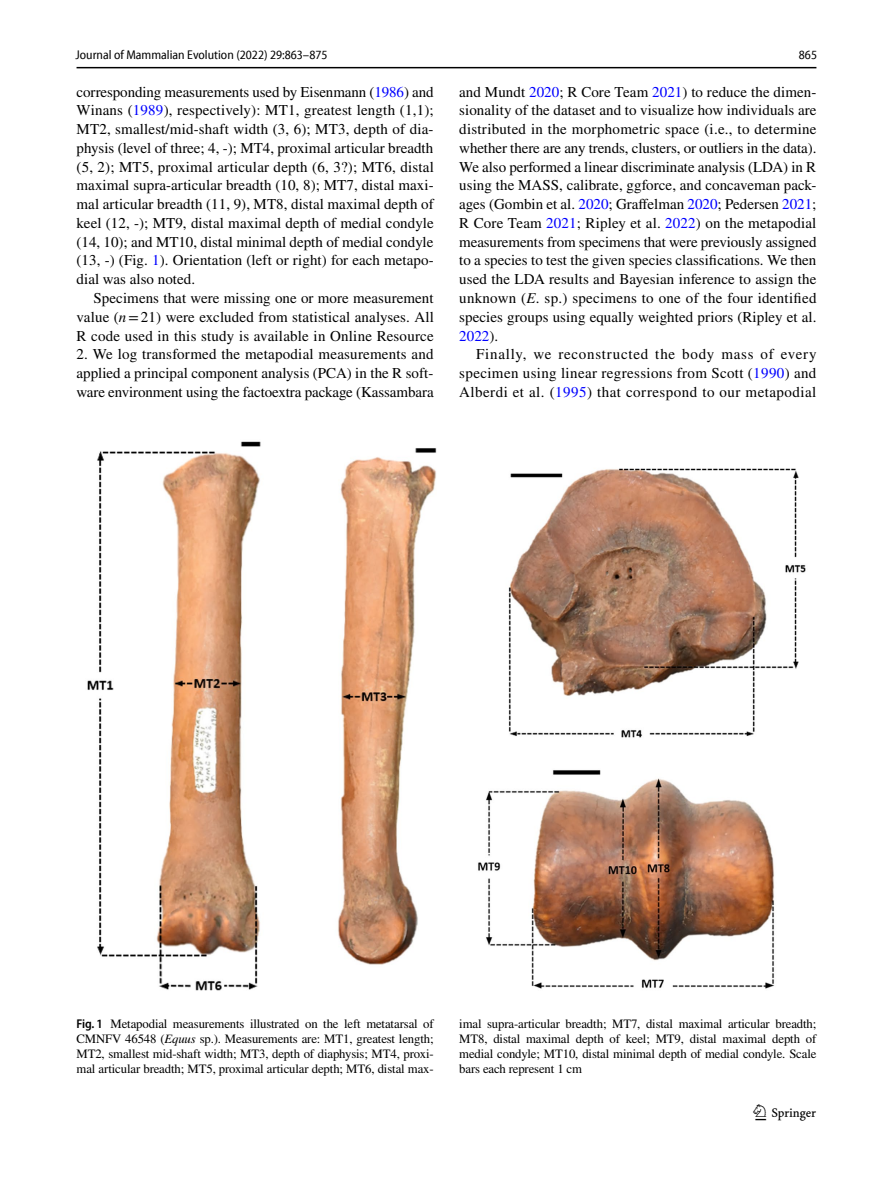
<style>
.page{position:relative;width:893px;height:1187px;background:#fff}
.page>*{position:absolute;margin:0;border:0;box-sizing:border-box;transform-origin:0 0}
.t1{font:22.5px "Springnew Regular 3";color:#000}
.t2{font:15px/18.8px "STIX";letter-spacing:.005em;color:#000;text-align:justify}
.t3{font:12.75px/15px "STIX";letter-spacing:-.01em;color:#000;text-align:justify}
.t4{font:semi-condensed 12.75px "Myriad Pro Unic";color:#000}
.s1{color:#00f}
.s2{font-style:italic}
.s3{font-family:"Myriad Pro";font-weight:600;font-stretch:semi-condensed}
</style>
<div class="page">
<hr style="left:77px;top:67px;width:739px;height:1px;background:#000">
<img style="left:87px;top:441px;width:719px;height:550px">
<p class="t4" style="left:76px;top:50px;width:253px">Journal of Mammalian Evolution (2022) 29:863–875</p>
<p class="t4" style="left:799px;top:50px;width:20px">865</p>
<p class="t2" style="left:77px;top:83px;width:359px">corresponding measurements used by Eisenmann (<span class="s1">1986</span>) and Winans (<span class="s1">1989</span>), respectively): MT1, greatest length (1,1); MT2, smallest/mid-shaft width (3, 6); MT3, depth of dia&shy;physis (level of three; 4, -); MT4, proximal articular breadth (5, 2); MT5, proximal articular depth (6, 3?); MT6, distal maximal supra-articular breadth (10, 8); MT7, distal maxi&shy;mal articular breadth (11, 9), MT8, distal maximal depth of keel (12, -); MT9, distal maximal depth of medial condyle (14, 10); and MT10, distal minimal depth of medial condyle (13, -) (Fig. <span class="s1">1</span>). Orientation (left or right) for each metapo&shy;dial was also noted.</p>
<p class="t2" style="left:77px;top:289px;width:359px;text-indent:17px">Specimens that were missing one or more measurement value (<span class="s2">n</span>=21) were excluded from statistical analyses. All R code used in this study is available in Online Resource</p>
<p class="t2" style="left:77px;top:346px;width:359px">2. We log transformed the metapodial measurements and applied a principal component analysis (PCA) in the R soft&shy;ware environment using the factoextra package (Kassambara</p>
<p class="t2" style="left:459px;top:83px;width:359px">and Mundt <span class="s1">2020</span>; R Core Team <span class="s1">2021</span>) to reduce the dimen&shy;sionality of the dataset and to visualize how individuals are distributed in the morphometric space (i.e., to determine whether there are any trends, clusters, or outliers in the data).<br>We also performed a linear discriminate analysis (LDA) in R using the MASS, calibrate, ggforce, and concaveman pack&shy;ages (Gombin et al. <span class="s1">2020</span>; Graffelman <span class="s1">2020</span>; Pedersen <span class="s1">2021</span>; R Core Team <span class="s1">2021</span>; Ripley et al. <span class="s1">2022</span>) on the metapodial measurements from specimens that were previously assigned to a species to test the given species classifications. We then used the LDA results and Bayesian inference to assign the unknown (<span class="s2">E</span>. sp.) specimens to one of the four identified species groups using equally weighted priors (Ripley et al.<br><span class="s1">2022</span>).</p>
<p class="t2" style="left:459px;top:346px;width:359px;text-indent:17px">Finally, we reconstructed the body mass of every specimen using linear regressions from Scott (<span class="s1">1990</span>) and Alberdi et al. (<span class="s1">1995</span>) that correspond to our metapodial</p>
<p class="t3" style="left:77px;top:1016px;width:359px"><span class="s3">Fig. 1</span> Metapodial measurements illustrated on the left metatarsal of CMNFV 46548 (<span class="s2">Equus</span> sp.). Measurements are: MT1, greatest length; MT2, smallest mid-shaft width; MT3, depth of diaphysis; MT4, proxi&shy;mal articular breadth; MT5, proximal articular depth; MT6, distal max-</p>
<p class="t3" style="left:459px;top:1016px;width:359px">imal supra-articular breadth; MT7, distal maximal articular breadth; MT8, distal maximal depth of keel; MT9, distal maximal depth of medial condyle; MT10, distal minimal depth of medial condyle. Scale bars each represent 1 cm</p>
<h1 class="t1" style="left:755px;top:1104px;width:62px">1 3</h1>
</div>
